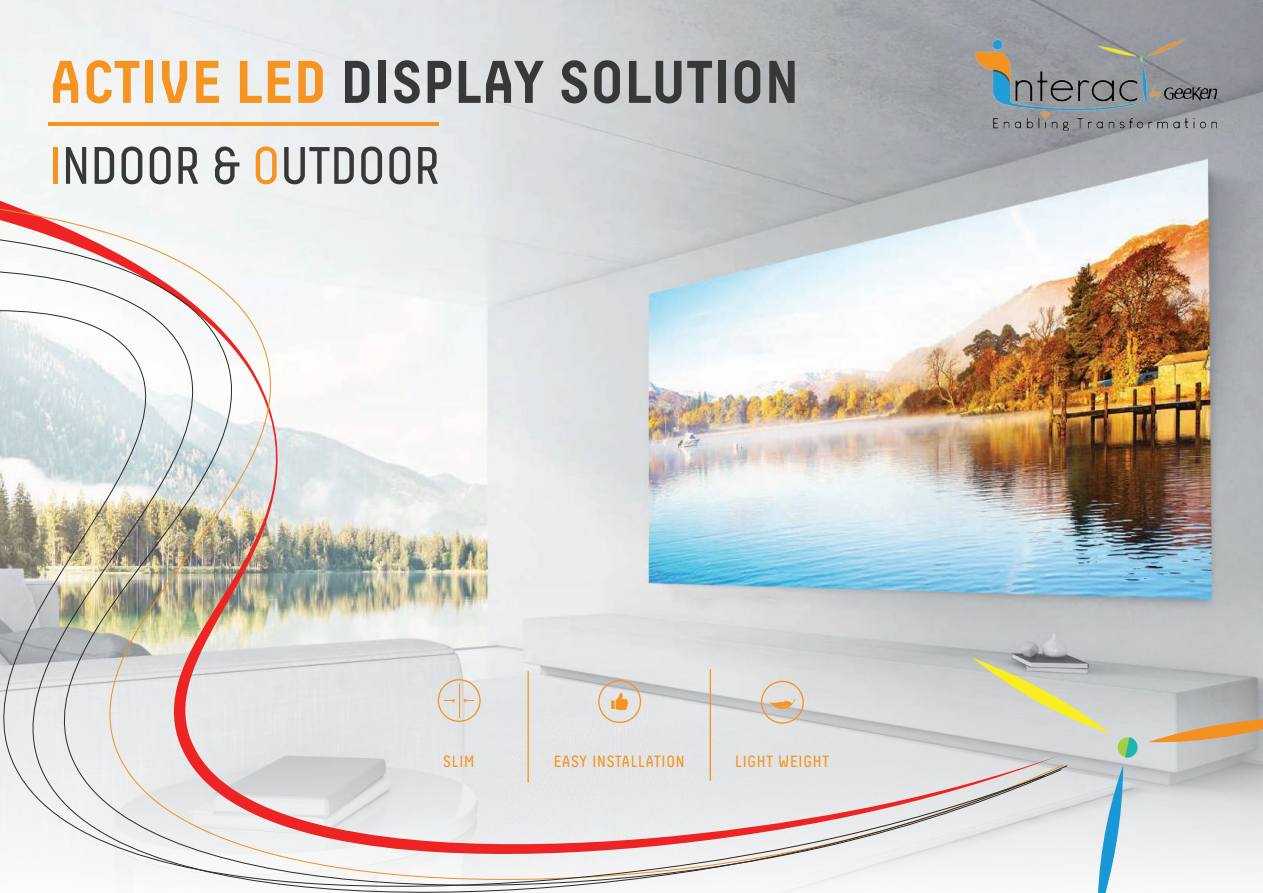
<style>
.page{position:relative;width:1263px;height:893px;background:#fff}
.page>*{position:absolute;margin:0;border:0;box-sizing:border-box;transform-origin:0 0}
.t1{font:700 60px "Decima Pro";color:#373837}
.t2{font:52.5px "Decima Pro";color:#373837}
.t3{font:16.2px "Decima Pro";letter-spacing:.05em;color:#f59420}
.s1{color:#f59421}
</style>
<div class="page">
<img style="left:0;top:0;width:1263px;height:570px">
<svg style="left:1068px;top:570px;width:195px;height:308px;background:#c5cdd1"></svg>
<img style="left:975px;top:40px;width:241px;height:91px">
<hr style="left:49px;top:122px;width:390px;height:4px;background:#f59421">
<svg style="left:1097px;top:765px;width:26px;height:128px"></svg>
<svg style="left:1117px;top:737px;width:21px;height:21px"></svg>
<svg style="left:1148px;top:717px;width:115px;height:26px;background:#d3af85"></svg>
<svg style="left:1068px;top:658px;width:42px;height:76px;background:#c8c9b7"></svg>
<svg style="left:0;top:178px;width:1058px;height:18px"></svg>
<svg style="left:0;top:196px;width:1064px;height:67px"></svg>
<img style="left:0;top:228px;width:1062px;height:665px">
<h1 class="t1" style="left:49px;top:46px;width:752px"><span class="s1">ACTIVE LED</span> DISPLAY SOLUTION</h1>
<h2 class="t2" style="left:49px;top:136px;width:393px"><span class="s1">I</span>NDOOR &amp; <span class="s1">O</span>UTDOOR</h2>
<p class="t3" style="left:443px;top:752px;width:33px">SLIM</p>
<p class="t3" style="left:554px;top:752px;width:132px">EASY INSTALLATION</p>
<p class="t3" style="left:735px;top:752px;width:95px">LIGHT WEIGHT</p>
</div>
